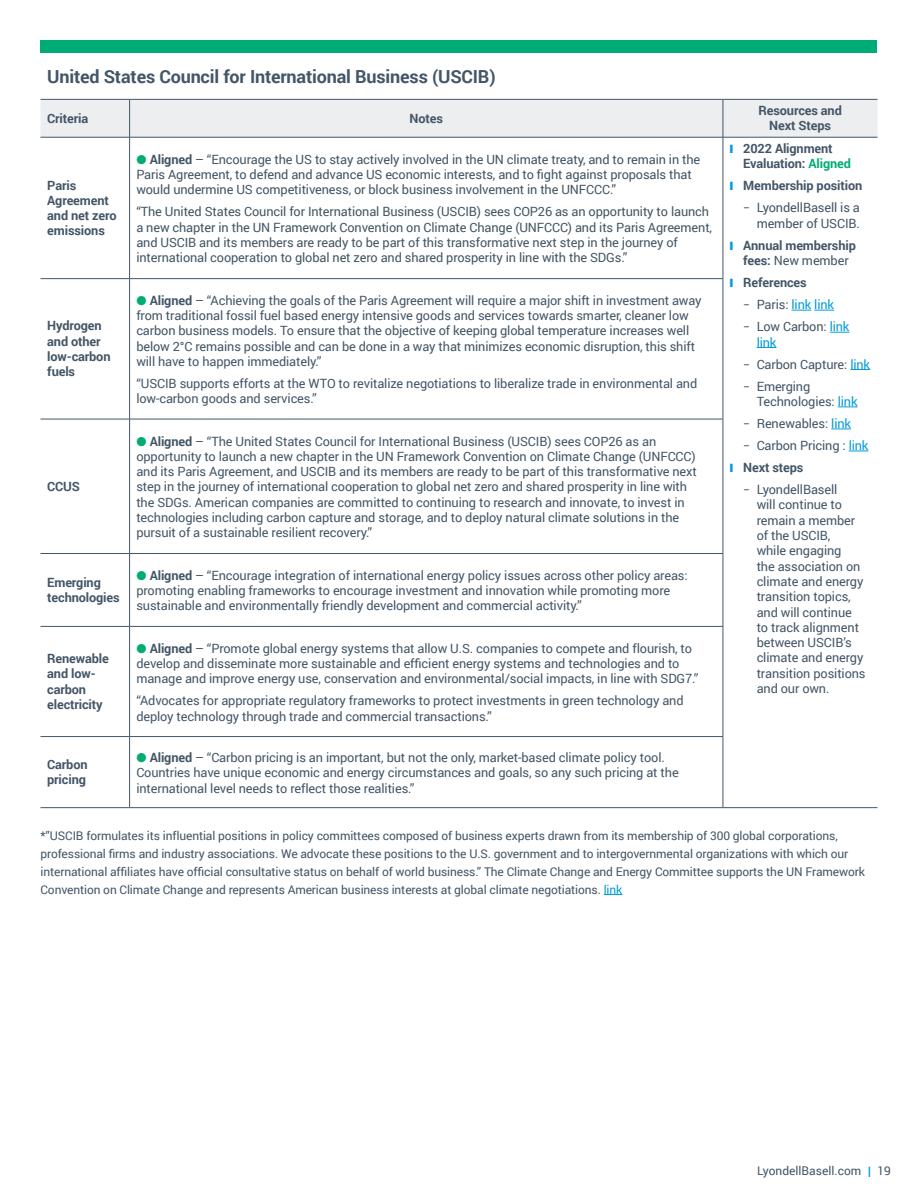
<style>
.page{position:relative;width:918px;height:1188px;background:#fff}
.page>*{position:absolute;margin:0;border:0;box-sizing:border-box;transform-origin:0 0}
.t1{font:700 18px "Roboto";letter-spacing:-.01em;color:#435667}
.t2{font:12.75px/15.3px "Roboto";letter-spacing:-.01em;color:#435667}
.t3{font:12.75px/15.3px "Roboto";letter-spacing:-.01em;color:#425563}
.t4{font:700 12.75px/15.3px "Roboto";letter-spacing:-.01em;color:#435667}
.t5{font:12px/18px "Roboto";letter-spacing:-.01em;color:#435667}
.s1{color:#00ac75}
.s2{font-weight:700}
.s3{color:#009cda}
.s4{font-weight:400;font-size:12px}
.s5{font-weight:400}
.s6{font-size:12px}
.s7{font-size:13.5px;color:#009cde}
</style>
<div class="page">
<div style="left:40px;top:40px;width:838px;height:13px;background:#00ac75"></div>
<div style="left:40px;top:99px;width:838px;height:38px;background:#edeef0"></div>
<hr style="left:40px;top:99px;width:90px;height:1px;background:#435667">
<hr style="left:130px;top:99px;width:593px;height:1px;background:#435667">
<hr style="left:129px;top:100px;width:1px;height:37px;background:#435667">
<hr style="left:723px;top:99px;width:154px;height:1px;background:#435667">
<hr style="left:723px;top:100px;width:1px;height:37px;background:#435667">
<hr style="left:40px;top:137px;width:90px;height:1px;background:#435667">
<hr style="left:130px;top:137px;width:593px;height:1px;background:#435667">
<hr style="left:129px;top:137px;width:1px;height:141px;background:#435667">
<hr style="left:723px;top:137px;width:154px;height:1px;background:#435667">
<hr style="left:723px;top:137px;width:1px;height:141px;background:#435667">
<hr style="left:40px;top:278px;width:90px;height:1px;background:#435667">
<hr style="left:130px;top:278px;width:593px;height:1px;background:#435667">
<hr style="left:129px;top:279px;width:1px;height:140px;background:#435667">
<hr style="left:723px;top:279px;width:1px;height:140px;background:#435667">
<hr style="left:40px;top:419px;width:90px;height:1px;background:#435667">
<hr style="left:130px;top:419px;width:593px;height:1px;background:#435667">
<hr style="left:129px;top:419px;width:1px;height:134px;background:#435667">
<hr style="left:723px;top:419px;width:1px;height:134px;background:#435667">
<hr style="left:40px;top:553px;width:90px;height:1px;background:#435667">
<hr style="left:130px;top:553px;width:593px;height:1px;background:#435667">
<hr style="left:129px;top:554px;width:1px;height:72px;background:#435667">
<hr style="left:723px;top:554px;width:1px;height:72px;background:#435667">
<hr style="left:40px;top:626px;width:90px;height:1px;background:#435667">
<hr style="left:130px;top:626px;width:593px;height:1px;background:#435667">
<hr style="left:129px;top:627px;width:1px;height:109px;background:#435667">
<hr style="left:723px;top:627px;width:1px;height:109px;background:#435667">
<hr style="left:40px;top:736px;width:90px;height:1px;background:#435667">
<hr style="left:130px;top:736px;width:593px;height:1px;background:#435667">
<hr style="left:129px;top:737px;width:1px;height:70px;background:#435667">
<hr style="left:723px;top:737px;width:1px;height:70px;background:#435667">
<hr style="left:40px;top:807px;width:90px;height:1px;background:#435667">
<hr style="left:130px;top:807px;width:593px;height:1px;background:#435667">
<hr style="left:723px;top:807px;width:154px;height:1px;background:#435667">
<svg style="left:792px;top:310px;width:42px;height:1px"></svg>
<svg style="left:830px;top:332px;width:20px;height:1px"></svg>
<svg style="left:757px;top:347px;width:20px;height:1px"></svg>
<svg style="left:850px;top:369px;width:20px;height:1px"></svg>
<svg style="left:838px;top:407px;width:20px;height:1px"></svg>
<svg style="left:831px;top:429px;width:20px;height:1px"></svg>
<svg style="left:849px;top:451px;width:19px;height:1px"></svg>
<svg style="left:604px;top:894px;width:18px;height:1px"></svg>
<h1 class="t1" style="left:47px;top:64px;width:450px">United States Council for International Business (USCIB)</h1>
<p class="t4" style="left:47px;top:110px;width:43px">Criteria</p>
<p class="t4" style="left:410px;top:110px;width:35px">Notes</p>
<p class="t4" style="left:759px;top:102px;width:85px;text-align:center">Resources and<br>Next Steps</p>
<p class="t4" style="left:47px;top:177px;width:71px">Paris<br>Agreement and net zero emissions</p>
<p class="t4" style="left:47px;top:318px;width:65px">Hydrogen and other low-carbon fuels</p>
<p class="t4" style="left:47px;top:478px;width:34px">CCUS</p>
<p class="t3" style="left:136px;top:151px;width:565px"><span class="s1">●</span> <span class="s2">Aligned</span> – “Encourage the US to stay actively involved in the UN climate treaty, and to remain in the<br>Paris Agreement, to defend and advance US economic interests, and to fight against proposals that would undermine US competitiveness, or block business involvement in the UNFCCC.”</p>
<p class="t3" style="left:136px;top:204px;width:577px">“The United States Council for International Business (USCIB) sees COP26 as an opportunity to launch a new chapter in the UN Framework Convention on Climate Change (UNFCCC) and its Paris Agreement, and USCIB and its members are ready to be part of this transformative next step in the journey of international cooperation to global net zero and shared prosperity in line with the SDGs.”</p>
<p class="t2" style="left:136px;top:292px;width:567px"><span class="s1">●</span> <span class="s2">Aligned</span> – “Achieving the goals of the Paris Agreement will require a major shift in investment away from traditional fossil fuel based energy intensive goods and services towards smarter, cleaner low carbon business models. To ensure that the objective of keeping global temperature increases well below 2°C remains possible and can be done in a way that minimizes economic disruption, this shift will have to happen immediately.”</p>
<p class="t2" style="left:136px;top:375px;width:563px">“USCIB supports efforts at the WTO to revitalize negotiations to liberalize trade in environmental and low-carbon goods and services.”</p>
<p class="t2" style="left:136px;top:433px;width:562px"><span class="s1">●</span> <span class="s2">Aligned</span> – “The United States Council for International Business (USCIB) sees COP26 as an opportunity to launch a new chapter in the UN Framework Convention on Climate Change (UNFCCC) and its Paris Agreement, and USCIB and its members are ready to be part of this transformative next step in the journey of international cooperation to global net zero and shared prosperity in line with the SDGs. American companies are committed to continuing to research and innovate, to invest in technologies including carbon capture and storage, and to deploy natural climate solutions in the pursuit of a sustainable resilient recovery.”</p>
<p class="t4" style="left:47px;top:574px;width:74px">Emerging technologies</p>
<p class="t2" style="left:136px;top:567px;width:553px"><span class="s1">●</span> <span class="s2">Aligned</span> – “Encourage integration of international energy policy issues across other policy areas: promoting enabling frameworks to encourage investment and innovation while promoting more sustainable and environmentally friendly development and commercial activity.”</p>
<p class="t4" style="left:47px;top:650px;width:63px">Renewable and low&shy;carbon electricity</p>
<p class="t2" style="left:136px;top:640px;width:564px"><span class="s1">●</span> <span class="s2">Aligned</span> – “Promote global energy systems that allow U.S. companies to compete and flourish, to develop and disseminate more sustainable and efficient energy systems and technologies and to manage and improve energy use, conservation and environmental/social impacts, in line with SDG7.”</p>
<p class="t2" style="left:136px;top:693px;width:549px">“Advocates for appropriate regulatory frameworks to protect investments in green technology and deploy technology through trade and commercial transactions.”</p>
<p class="t4" style="left:743px;top:140px;width:109px;text-indent:-14px"><span class="s3">❙</span> 2022 Alignment<br>Evaluation: <span class="s1">Aligned</span></p>
<p class="t4" style="left:730px;top:174px;width:134px;line-height:22px;text-align:right"><span class="s3">❙</span> Membership position <span class="s4">−</span> <span class="s5">LyondellBasell is a</span></p>
<p class="t4" style="left:730px;top:212px;width:132px;line-height:22px;text-indent:27px"><span class="s5">member of USCIB. </span><span class="s3">❙</span> Annual membership</p>
<p class="t4" style="left:730px;top:249px;width:121px;line-height:22px;text-indent:14px">fees: <span class="s5">New member </span><span class="s3">❙</span> References</p>
<p class="t2" style="left:743px;top:293px;width:108px;line-height:22px"><span class="s6">−</span> Paris: <span class="s3">link link<br></span><span class="s6">−</span> Low Carbon: <span class="s3">link</span></p>
<p class="t2" style="left:743px;top:330px;width:129px;line-height:22px;text-indent:13px"><span class="s3">link<br></span><span class="s6">−</span> Carbon Capture: <span class="s3">link </span><span class="s6">−</span> Emerging</p>
<p class="t2" style="left:757px;top:393px;width:102px">Technologies: <span class="s3">link</span></p>
<p class="t2" style="left:743px;top:415px;width:109px"><span class="s6">−</span> Renewables: <span class="s3">link</span></p>
<p class="t2" style="left:743px;top:437px;width:127px"><span class="s6">−</span> Carbon Pricing : <span class="s3">link</span></p>
<p class="t4" style="left:730px;top:459px;width:75px"><span class="s3">❙</span> Next steps</p>
<p class="t2" style="left:743px;top:481px;width:96px"><span class="s6">−</span> LyondellBasell</p>
<p class="t2" style="left:757px;top:497px;width:110px">will continue to remain a member of the USCIB,<br>while engaging<br>the association on climate and energy transition topics, and will continue to track alignment between USCIB’s climate and energy transition positions and our own.</p>
<p class="t4" style="left:47px;top:756px;width:42px">Carbon pricing</p>
<p class="t2" style="left:136px;top:749px;width:544px"><span class="s1">●</span> <span class="s2">Aligned</span> – “Carbon pricing is an important, but not the only, market-based climate policy tool.<br>Countries have unique economic and energy circumstances and goals, so any such pricing at the international level needs to reflect those realities.”</p>
<p class="t5" style="left:40px;top:826px;width:826px">*”USCIB formulates its influential positions in policy committees composed of business experts drawn from its membership of 300 global corporations, professional firms and industry associations. We advocate these positions to the U.S. government and to intergovernmental organizations with which our international affiliates have official consultative status on behalf of world business.” The Climate Change and Energy Committee supports the UN Framework Convention on Climate Change and represents American business interests at global climate negotiations. <span class="s3">link</span></p>
<p class="t5" style="left:757px;top:1161px;width:135px">LyondellBasell.com <span class="s7">l</span> 19</p>
</div>
